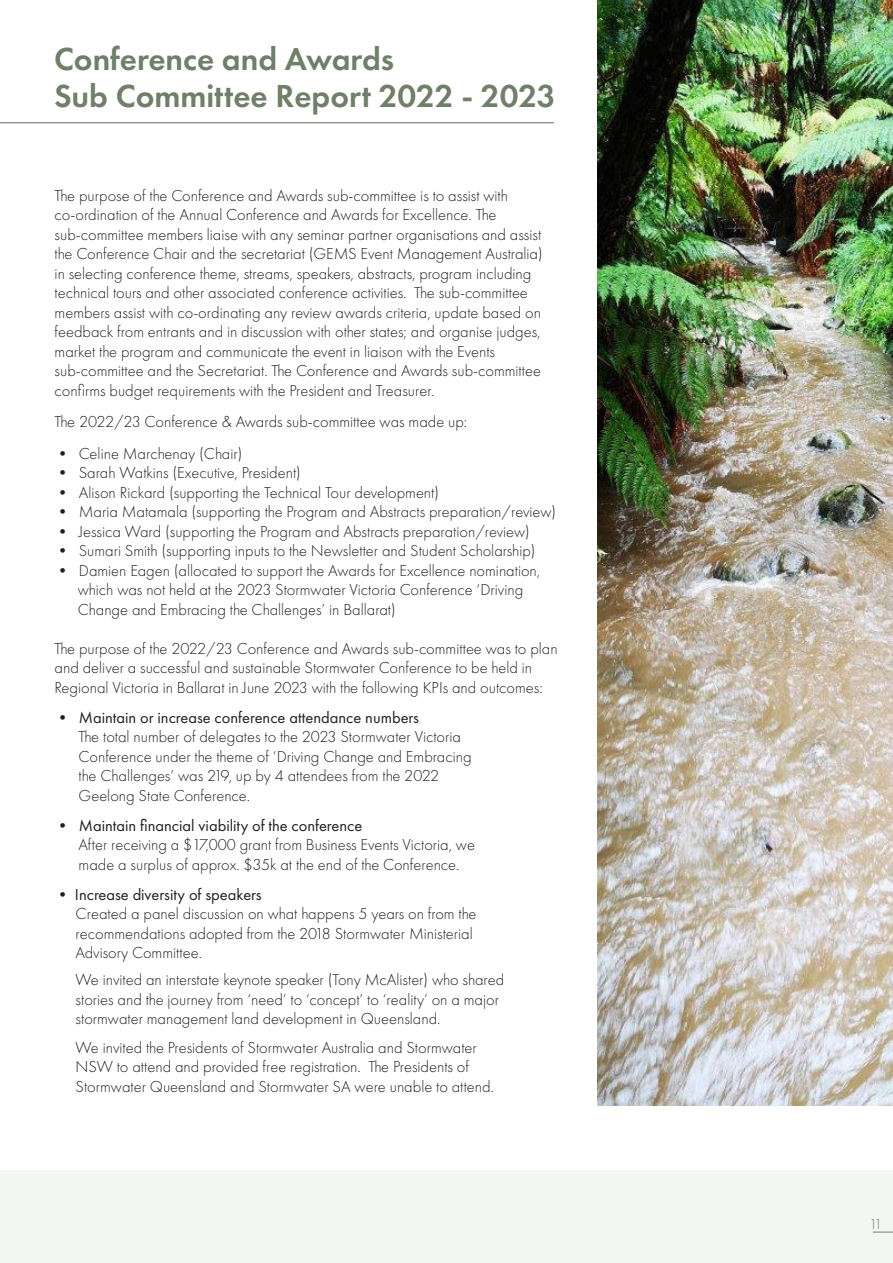
<style>
.page{position:relative;width:893px;height:1263px;background:#fff}
.page>*{position:absolute;margin:0;border:0;box-sizing:border-box;transform-origin:0 0}
.t1{font:600 33px/37.5px "Futura PT";color:#707f69}
.t2{font:300 16.5px/19.5px "Futura PT";color:#231f20}
.t3{font:16.5px "Futura PT";color:#231f20}
.t4{font:300 15px "Futura PT";color:#707f69}
.s1{font-weight:400}
</style>
<div class="page">
<img style="left:598px;top:0;width:295px;height:1106px">
<div style="left:0;top:1171px;width:893px;height:92px;background:#f4f6f3"></div>
<svg style="left:873px;top:1232px;width:20px;height:1px"></svg>
<hr style="left:0;top:122px;width:554px;height:1px;background:#707f69">
<p class="t1" style="left:54px;top:40px;width:503px">Conference and Awards<br>Sub Committee Report 2022 - 2023</p>
<p class="t2" style="left:55px;top:186px;width:490px">The purpose of the Conference and Awards sub-committee is to assist with co-ordination of the Annual Conference and Awards for Excellence. The sub-committee members liaise with any seminar partner organisations and assist the Conference Chair and the secretariat (GEMS Event Management Australia) in selecting conference theme, streams, speakers, abstracts, program including technical tours and other associated conference activities. The sub-committee members assist with co-ordinating any review awards criteria, update based on feedback from entrants and in discussion with other states; and organise judges, market the program and communicate the event in liaison with the Events sub-committee and the Secretariat. The Conference and Awards sub-committee confirms budget requirements with the President and Treasurer.</p>
<p class="t2" style="left:55px;top:412px;width:414px">The 2022/23 Conference &amp; Awards sub-committee was made up:</p>
<p class="t2" style="left:55px;top:444px;width:189px">• Celine Marchenay (Chair)</p>
<p class="t2" style="left:55px;top:463px;width:248px">• Sarah Watkins (Executive, President)</p>
<p class="t2" style="left:55px;top:483px;width:386px">• Alison Rickard (supporting the Technical Tour development)</p>
<p class="t2" style="left:55px;top:502px;width:503px">• Maria Matamala (supporting the Program and Abstracts preparation/review)</p>
<p class="t2" style="left:55px;top:522px;width:477px">• Jessica Ward (supporting the Program and Abstracts preparation/review)</p>
<p class="t2" style="left:55px;top:541px;width:482px">• Sumari Smith (supporting inputs to the Newsletter and Student Scholarship)</p>
<p class="t2" style="left:78px;top:561px;width:464px;text-indent:-23px">• Damien Eagen (allocated to support the Awards for Excellence nomination, which was not held at the 2023 Stormwater Victoria Conference ‘Driving<br>Change and Embracing the Challenges’ in Ballarat)</p>
<p class="t2" style="left:55px;top:639px;width:505px">The purpose of the 2022/23 Conference and Awards sub-committee was to plan and deliver a successful and sustainable Stormwater Conference to be held in<br>Regional Victoria in Ballarat in June 2023 with the following KPIs and outcomes:</p>
<p class="t2" style="left:79px;top:708px;width:395px;text-indent:-24px"><span class="s1">• Maintain or increase conference attendance numbers<br></span>The total number of delegates to the 2023 Stormwater Victoria Conference under the theme of ‘Driving Change and Embracing the Challenges’ was 219, up by 4 attendees from the 2022<br>Geelong State Conference.</p>
<p class="t3" style="left:55px;top:816px;width:309px">• Maintain financial viability of the conference</p>
<p class="t2" style="left:79px;top:835px;width:398px">After receiving a $17,000 grant from Business Events Victoria, we made a surplus of approx. $35k at the end of the Conference.</p>
<p class="t3" style="left:55px;top:885px;width:209px">• Increase diversity of speakers</p>
<p class="t2" style="left:76px;top:904px;width:402px">Created a panel discussion on what happens 5 years on from the recommendations adopted from the 2018 Stormwater Ministerial<br>Advisory Committee.</p>
<p class="t2" style="left:76px;top:970px;width:430px">We invited an interstate keynote speaker (Tony McAlister) who shared stories and the journey from ‘need’ to ‘concept’ to ‘reality’ on a major stormwater management land development in Queensland.</p>
<p class="t2" style="left:76px;top:1038px;width:420px">We invited the Presidents of Stormwater Australia and Stormwater<br>NSW to attend and provided free registration. The Presidents of<br>Stormwater Queensland and Stormwater SA were unable to attend.</p>
<p class="t4" style="left:869px;top:1215px;width:15px">11</p>
</div>
